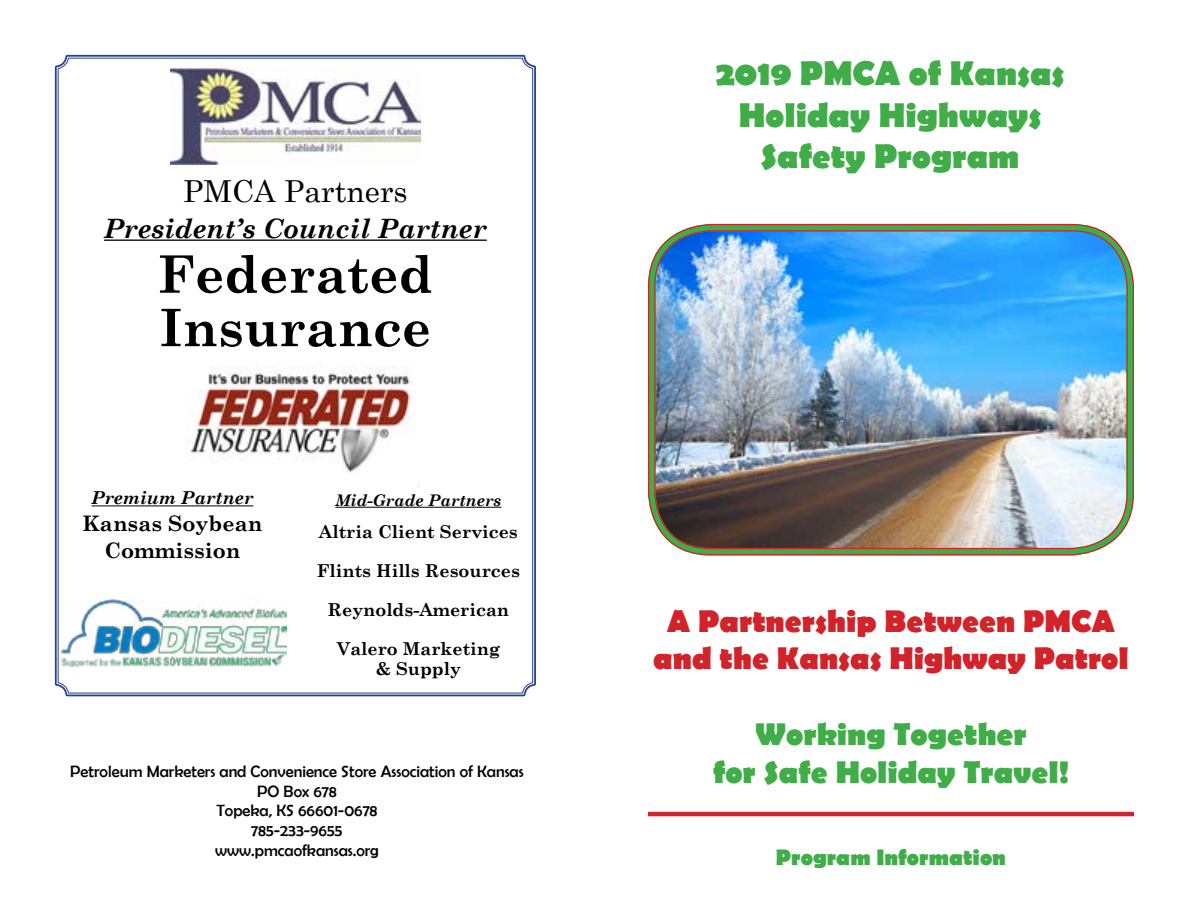
<style>
.page{position:relative;width:1188px;height:918px;background:#fff}
.page>*{position:absolute;margin:0;border:0;box-sizing:border-box;transform-origin:0 0}
.t1{font:700 51.6px/53.4px "Century Schoolbook";color:#000}
.t2{font:700 34.5px/41.4px "Berlin Sans FB";color:#41ad49;text-align:center}
.t3{font:700 31.5px/37.8px "Berlin Sans FB";color:#d2232a;text-align:center}
.t4{font:700 31.5px/37.8px "Berlin Sans FB";color:#41ad49;text-align:center}
.t5{font:30.3px "Century Schoolbook";color:#000}
.t6{font:italic 700 26.7px "Century Schoolbook";color:#000}
.t7{font:700 22.5px "Berlin Sans FB";color:#41ad49}
.t8{font:700 21.45px/26.7px "Century Schoolbook";color:#000;text-align:center}
.t9{font:700 17.85px/39.2px "Century Schoolbook";color:#000;text-align:center}
.t10{font:italic 700 17.85px "Century Schoolbook";color:#000}
.t11{font:16.5px/19.8px "Berlin Sans FB";color:#000;text-align:center}
.t12{font:italic 700 16.05px "Century Schoolbook";color:#000}
</style>
<div class="page">
<img style="left:652px;top:228px;width:478px;height:324px">
<div style="left:648px;top:224px;width:486px;height:331px;border:8px solid #41ad49;border-radius:58px"></div>
<hr style="left:648px;top:812px;width:486px;height:4px;background:#d2232a">
<svg style="left:54px;top:54px;width:482px;height:643px"></svg>
<hr style="left:92px;top:505px;width:161px;height:1px;background:#000">
<hr style="left:335px;top:507px;width:166px;height:1px;background:#000">
<img style="left:61px;top:600px;width:226px;height:67px">
<hr style="left:104px;top:240px;width:383px;height:1px;background:#000">
<img style="left:185px;top:367px;width:232px;height:110px">
<img style="left:170px;top:67px;width:251px;height:97px">
<h3 class="t5" style="left:183px;top:166px;width:226px">PMCA Partners</h3>
<h3 class="t6" style="left:104px;top:207px;width:384px">President’s Council Partner</h3>
<h1 class="t1" style="left:158px;top:245px;width:277px">Federated<br>Insurance</h1>
<p class="t10" style="left:92px;top:484px;width:163px">Premium Partner</p>
<h3 class="t8" style="left:83px;top:509px;width:181px">Kansas Soybean<br>Commission</h3>
<p class="t12" style="left:335px;top:488px;width:167px">Mid-Grade Partners</p>
<p class="t9" style="left:317px;top:511px;width:205px">Altria Client Services<br>Flints Hills Resources<br>Reynolds-American<br>Valero Marketing</p>
<p class="t9" style="left:376px;top:648px;width:87px">&amp; Supply</p>
<p class="t11" style="left:70px;top:761px;width:455px">Petroleum Marketers and Convenience Store Association of Kansas<br>PO Box 678<br>Topeka, KS 66601-0678<br>785-233-9655<br>www.pmcaofkansas.org</p>
<h2 class="t2" style="left:716px;top:55px;width:350px">2019 PMCA of Kansas<br>Holiday Highways<br>Safety Program</h2>
<h3 class="t3" style="left:653px;top:604px;width:477px">A Partnership Between PMCA and the Kansas Highway Patrol</h3>
<h3 class="t4" style="left:713px;top:717px;width:357px">Working Together<br>for Safe Holiday Travel!</h3>
<h3 class="t7" style="left:776px;top:844px;width:232px">Program Information</h3>
</div>
